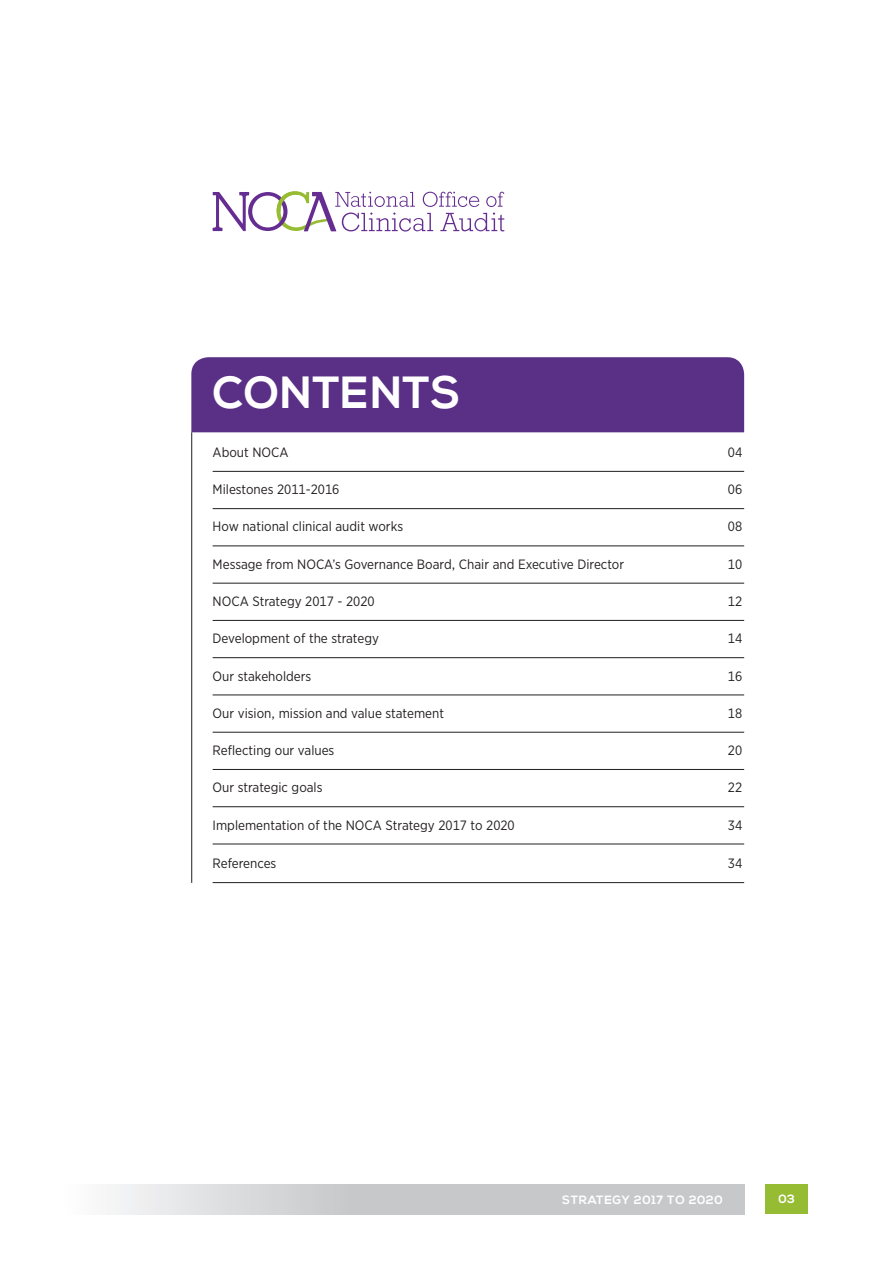
<style>
.page{position:relative;width:893px;height:1263px;background:#fff}
.page>*{position:absolute;margin:0;border:0;box-sizing:border-box;transform-origin:0 0}
.t1{font:700 45px "Nexa";letter-spacing:.01em;color:#fff}
.t2{font:13.5px "Gotham Narrow";color:#231f20}
.t3{font:700 12px "Nexa";letter-spacing:.06em;color:#fff}
</style>
<div class="page">
<div style="left:191px;top:357px;width:553px;height:75px;background:#5a3087"></div>
<hr style="left:213px;top:471px;width:531px;height:1px;background:#231f20">
<hr style="left:213px;top:508px;width:531px;height:1px;background:#231f20">
<hr style="left:213px;top:545px;width:531px;height:1px;background:#231f20">
<hr style="left:213px;top:583px;width:531px;height:1px;background:#231f20">
<hr style="left:213px;top:620px;width:531px;height:1px;background:#231f20">
<hr style="left:213px;top:657px;width:531px;height:1px;background:#231f20">
<hr style="left:213px;top:694px;width:531px;height:1px;background:#231f20">
<hr style="left:213px;top:732px;width:531px;height:1px;background:#231f20">
<hr style="left:213px;top:769px;width:531px;height:1px;background:#231f20">
<hr style="left:213px;top:806px;width:531px;height:1px;background:#231f20">
<hr style="left:213px;top:844px;width:531px;height:1px;background:#231f20">
<hr style="left:213px;top:882px;width:531px;height:1px;background:#231f20">
<hr style="left:191px;top:432px;width:1px;height:451px;background:#231f20">
<svg style="left:111px;top:1184px;width:633px;height:30px;background:#cfd0d2"></svg>
<div style="left:765px;top:1184px;width:43px;height:30px;background:#96bc33"></div>
<svg style="left:213px;top:191px;width:291px;height:41px"></svg>
<h1 class="t1" style="left:213px;top:366px;width:249px">CONTENTS</h1>
<p class="t2" style="left:213px;top:444px;width:78px">About NOCA</p>
<p class="t2" style="left:728px;top:444px;width:16px">04</p>
<p class="t2" style="left:213px;top:481px;width:128px">Milestones 2011-2016</p>
<p class="t2" style="left:728px;top:481px;width:16px">06</p>
<p class="t2" style="left:213px;top:518px;width:192px">How national clinical audit works</p>
<p class="t2" style="left:728px;top:518px;width:16px">08</p>
<p class="t2" style="left:213px;top:556px;width:413px">Message from NOCA’s Governance Board, Chair and Executive Director</p>
<p class="t2" style="left:728px;top:556px;width:16px">10</p>
<p class="t2" style="left:213px;top:593px;width:164px">NOCA Strategy 2017 - 2020</p>
<p class="t2" style="left:728px;top:593px;width:16px">12</p>
<p class="t2" style="left:213px;top:630px;width:168px">Development of the strategy</p>
<p class="t2" style="left:728px;top:630px;width:16px">14</p>
<p class="t2" style="left:213px;top:667px;width:100px">Our stakeholders</p>
<p class="t2" style="left:728px;top:667px;width:16px">16</p>
<p class="t2" style="left:213px;top:705px;width:233px">Our vision, mission and value statement</p>
<p class="t2" style="left:728px;top:705px;width:16px">18</p>
<p class="t2" style="left:213px;top:742px;width:123px">Reflecting our values</p>
<p class="t2" style="left:728px;top:742px;width:16px">20</p>
<p class="t2" style="left:213px;top:779px;width:111px">Our strategic goals</p>
<p class="t2" style="left:728px;top:779px;width:16px">22</p>
<p class="t2" style="left:213px;top:816px;width:304px">Implementation of the NOCA Strategy 2017 to 2020</p>
<p class="t2" style="left:728px;top:816px;width:16px">34</p>
<p class="t2" style="left:213px;top:855px;width:65px">References</p>
<p class="t2" style="left:728px;top:855px;width:16px">34</p>
<p class="t3" style="left:562px;top:1193px;width:162px">STRATEGY 2017 TO 2020</p>
<p class="t3" style="left:778px;top:1192px;width:18px">03</p>
<p class="t3" style="left:779px;top:1192px;width:17px">55</p>
</div>
